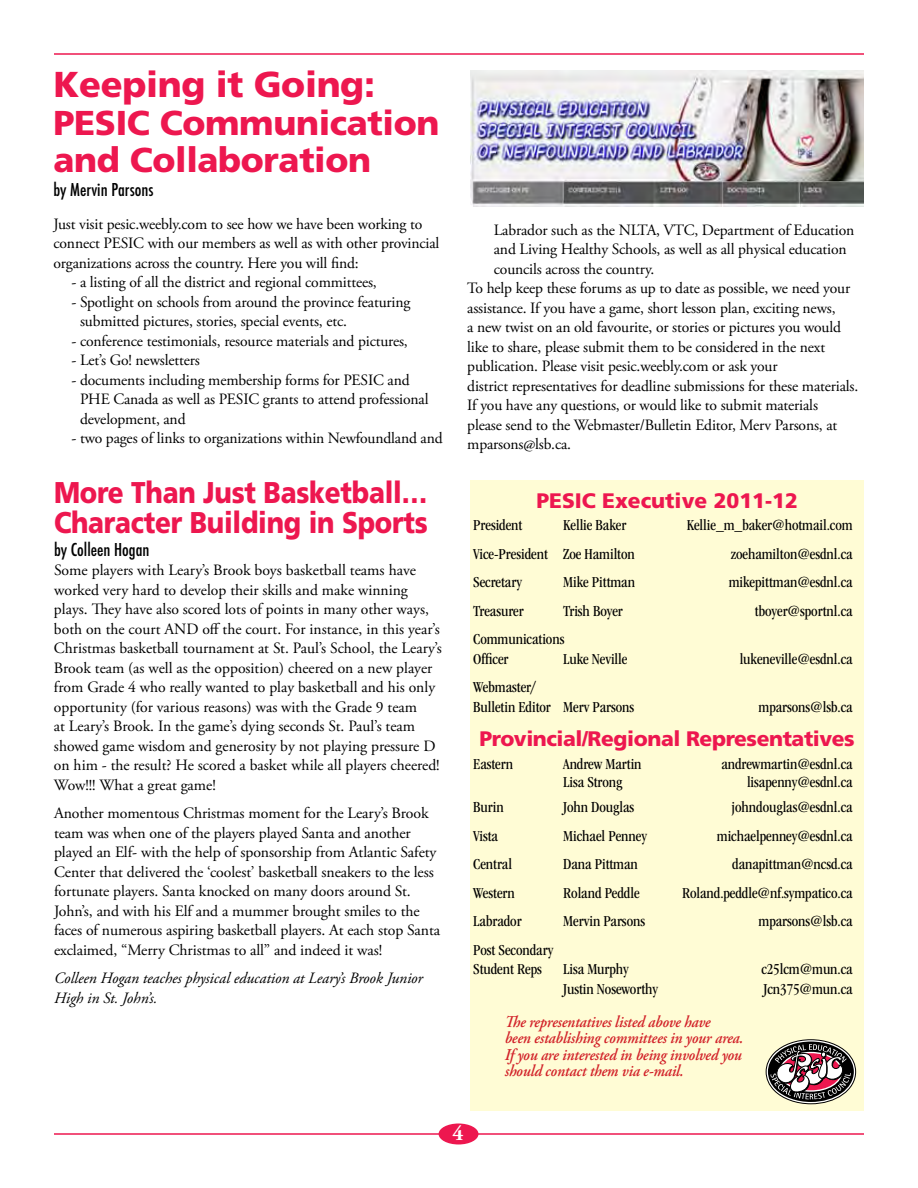
<style>
.page{position:relative;width:918px;height:1188px;background:#fff}
.page>*{position:absolute;margin:0;border:0;box-sizing:border-box;transform-origin:0 0}
.t1{font:900 36px "Frutiger LT Std";letter-spacing:-.01em;color:#ed174f}
.t2{font:900 34.5px/37.5px "Frutiger LT Std";letter-spacing:-.01em;color:#ed174f}
.t3{font:900 30px/30px "Frutiger LT Std";letter-spacing:-.01em;color:#ed174f;scale:.87 1}
.t4{font:900 21px "Frutiger LT Std";letter-spacing:-.02em;color:#ed174f}
.t5{font:900 21px "Frutiger LT Std";color:#ed174f}
.t6{font:700 21px "Adobe Garamond Pro";color:#fff}
.t7{font:19.5px "Function Cond";color:#000}
.t8{font:italic 600 16.5px/16.5px "Adobe Garamond Pro";letter-spacing:-.01em;color:#d2232a;scale:.92 1}
.t9{font:15.75px/19.5px "Adobe Garamond Pro";letter-spacing:-.01em;color:#000}
.t10{font:condensed 15.75px/19.5px "ITC Garamond Std";letter-spacing:-.005em;color:#000}
.t11{font:italic 15.75px/19.5px "Adobe Garamond Pro";letter-spacing:-.005em;color:#000}
</style>
<div class="page">
<hr style="left:54px;top:1133px;width:810px;height:2px;background:#ed174f">
<hr style="left:54px;top:53px;width:810px;height:2px;background:#ed174f">
<div style="left:439px;top:1124px;width:40px;height:20px;background:#ed174f;border-radius:50%"></div>
<img style="left:470px;top:70px;width:394px;height:136px">
<div style="left:470px;top:481px;width:394px;height:630px;background:#fffcd5"></div>
<svg style="left:765px;top:1039px;width:92px;height:66px"></svg>
<h1 class="t1" style="left:53px;top:63px;width:323px">Keeping it Going:</h1>
<h2 class="t2" style="left:53px;top:104px;width:387px">PESIC Communication and Collaboration</h2>
<p class="t7" style="left:53px;top:179px;width:102px">by Mervin Parsons</p>
<p class="t9" style="left:53px;top:214px;width:387px">Just visit pesic.weebly.com to see how we have been working to connect PESIC with our members as well as with other provincial organizations across the country. Here you will find:</p>
<p class="t9" style="left:71px;top:273px;width:307px">- a listing of all the district and regional committees,</p>
<p class="t9" style="left:80px;top:292px;width:332px;text-indent:-9px">- Spotlight on schools from around the province featuring submitted pictures, stories, special events, etc.</p>
<p class="t9" style="left:71px;top:331px;width:338px">- conference testimonials, resource materials and pictures,</p>
<p class="t9" style="left:71px;top:351px;width:130px">- Let’s Go! newsletters</p>
<p class="t9" style="left:80px;top:370px;width:350px;text-indent:-9px">- documents including membership forms for PESIC and<br>PHE Canada as well as PESIC grants to attend professional development, and</p>
<p class="t9" style="left:71px;top:429px;width:373px">- two pages of links to organizations within Newfoundland and</p>
<h3 class="t3" style="left:54px;top:478px;width:431px">More Than Just Basketball…<br>Character Building in Sports</h3>
<p class="t7" style="left:54px;top:539px;width:97px">by Colleen Hogan</p>
<p class="t9" style="left:54px;top:561px;width:390px">Some players with Leary’s Brook boys basketball teams have worked very hard to develop their skills and make winning plays. They have also scored lots of points in many other ways, both on the court AND off the court. For instance, in this year’s Christmas basketball tournament at St. Paul’s School, the Leary’s Brook team (as well as the opposition) cheered on a new player from Grade 4 who really wanted to play basketball and his only opportunity (for various reasons) was with the Grade 9 team<br>at Leary’s Brook. In the game’s dying seconds St. Paul’s team showed game wisdom and generosity by not playing pressure D on him - the result? He scored a basket while all players cheered!<br>Wow!!! What a great game!</p>
<p class="t9" style="left:54px;top:804px;width:388px">Another momentous Christmas moment for the Leary’s Brook team was when one of the players played Santa and another played an Elf- with the help of sponsorship from Atlantic Safety Center that delivered the ‘coolest’ basketball sneakers to the less fortunate players. Santa knocked on many doors around St.<br>John’s, and with his Elf and a mummer brought smiles to the faces of numerous aspiring basketball players. At each stop Santa exclaimed, “Merry Christmas to all” and indeed it was!</p>
<p class="t11" style="left:54px;top:969px;width:371px">Colleen Hogan teaches physical education at Leary’s Brook Junior<br>High in St. John’s.</p>
<p class="t9" style="left:494px;top:220px;width:362px">Labrador such as the NLTA, VTC, Department of Education</p>
<p class="t9" style="left:494px;top:240px;width:354px">and Living Healthy Schools, as well as all physical education</p>
<p class="t9" style="left:494px;top:259px;width:162px">councils across the country.</p>
<p class="t9" style="left:467px;top:279px;width:385px">To help keep these forums as up to date as possible, we need your</p>
<p class="t9" style="left:467px;top:298px;width:370px">assistance. If you have a game, short lesson plan, exciting news,</p>
<p class="t9" style="left:467px;top:318px;width:375px">a new twist on an old favourite, or stories or pictures you would</p>
<p class="t9" style="left:467px;top:337px;width:360px">like to share, please submit them to be considered in the next</p>
<p class="t9" style="left:467px;top:357px;width:312px">publication. Please visit pesic.weebly.com or ask your</p>
<p class="t9" style="left:467px;top:376px;width:393px">district representatives for deadline submissions for these materials.</p>
<p class="t9" style="left:467px;top:396px;width:352px">If you have any questions, or would like to submit materials</p>
<p class="t9" style="left:467px;top:415px;width:372px">please send to the Webmaster/Bulletin Editor, Merv Parsons, at</p>
<p class="t9" style="left:467px;top:435px;width:105px">mparsons@lsb.ca.</p>
<h3 class="t5" style="left:536px;top:488px;width:263px">PESIC Executive 2011-12</h3>
<p class="t10" style="left:473px;top:515px;width:51px">President</p>
<p class="t10" style="left:563px;top:515px;width:65px">Kellie Baker</p>
<p class="t10" style="left:687px;top:515px;width:167px">Kellie_m_baker@hotmail.com</p>
<p class="t10" style="left:473px;top:544px;width:163px">Vice-President Zoe Hamilton</p>
<p class="t10" style="left:731px;top:544px;width:124px">zoehamilton@esdnl.ca</p>
<p class="t10" style="left:473px;top:572px;width:51px">Secretary</p>
<p class="t10" style="left:563px;top:572px;width:73px">Mike Pittman</p>
<p class="t10" style="left:729px;top:572px;width:125px">mikepittman@esdnl.ca</p>
<p class="t10" style="left:473px;top:601px;width:52px">Treasurer</p>
<p class="t10" style="left:563px;top:601px;width:61px">Trish Boyer</p>
<p class="t10" style="left:755px;top:601px;width:99px">tboyer@sportnl.ca</p>
<p class="t10" style="left:473px;top:629px;width:93px">Communications<br>Officer</p>
<p class="t10" style="left:563px;top:649px;width:66px">Luke Neville</p>
<p class="t10" style="left:740px;top:649px;width:115px">lukeneville@esdnl.ca</p>
<p class="t10" style="left:473px;top:677px;width:163px">Webmaster/<br>Bulletin Editor Merv Parsons</p>
<p class="t10" style="left:759px;top:697px;width:96px">mparsons@lsb.ca</p>
<h3 class="t4" style="left:479px;top:726px;width:377px">Provincial/Regional Representatives</h3>
<p class="t10" style="left:473px;top:754px;width:41px">Eastern</p>
<p class="t10" style="left:563px;top:754px;width:80px">Andrew Martin</p>
<p class="t10" style="left:721px;top:754px;width:133px">andrewmartin@esdnl.ca</p>
<p class="t10" style="left:563px;top:772px;width:61px">Lisa Strong</p>
<p class="t10" style="left:747px;top:772px;width:107px">lisapenny@esdnl.ca</p>
<p class="t10" style="left:473px;top:797px;width:32px">Burin</p>
<p class="t10" style="left:563px;top:797px;width:73px">John Douglas</p>
<p class="t10" style="left:732px;top:797px;width:123px">johndouglas@esdnl.ca</p>
<p class="t10" style="left:473px;top:826px;width:26px">Vista</p>
<p class="t10" style="left:563px;top:826px;width:85px">Michael Penney</p>
<p class="t10" style="left:717px;top:826px;width:137px">michaelpenney@esdnl.ca</p>
<p class="t10" style="left:473px;top:854px;width:40px">Central</p>
<p class="t10" style="left:563px;top:854px;width:76px">Dana Pittman</p>
<p class="t10" style="left:732px;top:854px;width:122px">danapittman@ncsd.ca</p>
<p class="t10" style="left:473px;top:883px;width:43px">Western</p>
<p class="t10" style="left:563px;top:883px;width:78px">Roland Peddle</p>
<p class="t10" style="left:682px;top:883px;width:172px">Roland.peddle@nf.sympatico.ca</p>
<p class="t10" style="left:473px;top:911px;width:50px">Labrador</p>
<p class="t10" style="left:563px;top:911px;width:83px">Mervin Parsons</p>
<p class="t10" style="left:759px;top:911px;width:96px">mparsons@lsb.ca</p>
<p class="t10" style="left:473px;top:940px;width:82px">Post Secondary<br>Student Reps</p>
<p class="t10" style="left:563px;top:959px;width:67px">Lisa Murphy</p>
<p class="t10" style="left:761px;top:959px;width:93px">c25lcm@mun.ca</p>
<p class="t10" style="left:563px;top:979px;width:96px">Justin Noseworthy</p>
<p class="t10" style="left:764px;top:979px;width:91px">Jcn375@mun.ca</p>
<p class="t8" style="left:505px;top:1014px;width:261px">The representatives listed above have<br>been establishing committees in your area.<br>If you are interested in being involved you should contact them via e-mail.</p>
<h3 class="t6" style="left:453px;top:1121px;width:12px">4</h3>
</div>
